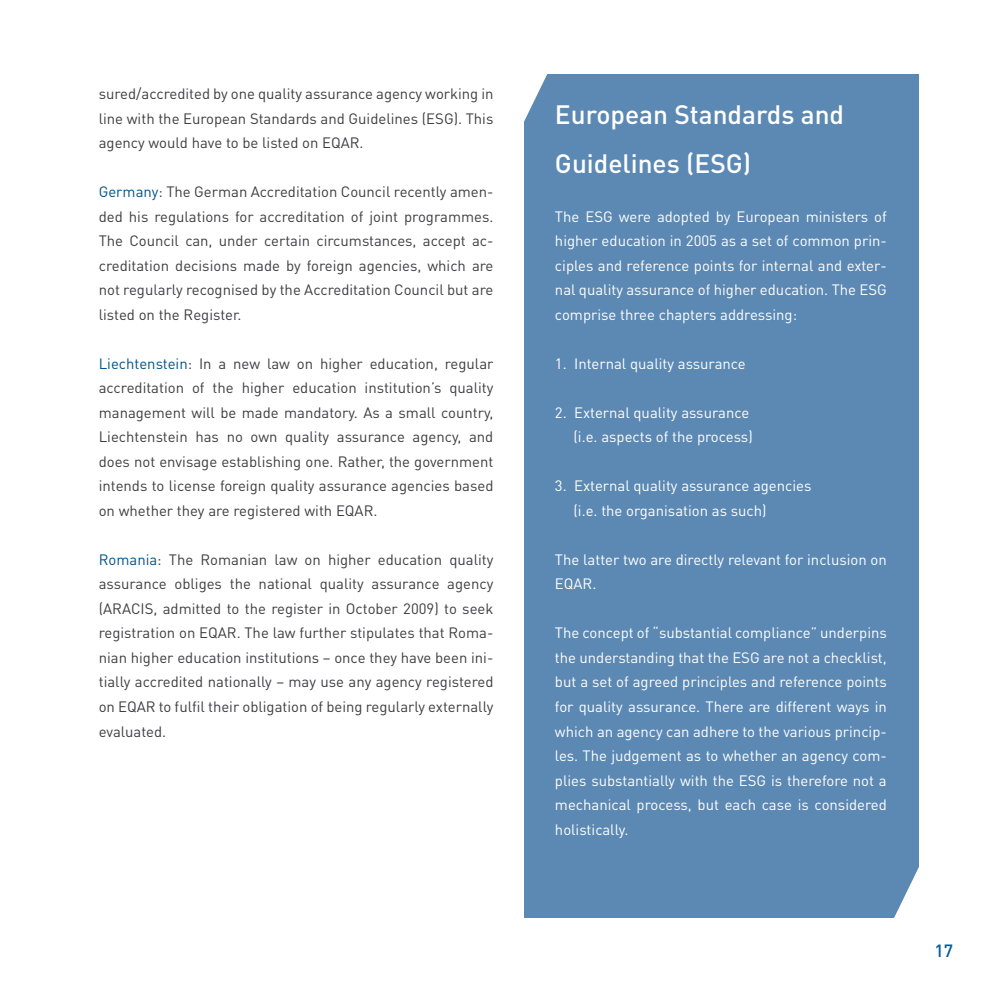
<style>
.page{position:relative;width:993px;height:993px;background:#fff}
.page>*{position:absolute;margin:0;border:0;box-sizing:border-box;transform-origin:0 0}
.t1{font:500 26.25px/49px "DINOT";color:#fff}
.t2{font:500 17.5px "DINOT";color:#005e93}
.t3{font:14.88px/24.5px "DINOT";color:#3e3d40;text-align:justify}
.t4{font:14.88px/24.5px "DINOT";color:#fff;text-align:justify}
.s1{color:#00538a}
</style>
<div class="page">
<div style="left:523px;top:74px;width:395px;height:843px;background:#5c89b3"></div>
<svg style="left:523px;top:74px;width:25px;height:49px"></svg>
<svg style="left:886px;top:855px;width:33px;height:63px"></svg>
<p class="t3" style="left:99px;top:81px;width:396px">sured/accredited by one quality assurance agency working in line with the European Standards and Guidelines (ESG). This agency would have to be listed on EQAR.</p>
<p class="t3" style="left:99px;top:179px;width:396px"><span class="s1">Germany</span>: The German Accreditation Council recently amen&shy;ded his regulations for accreditation of joint programmes.<br>The Council can, under certain circumstances, accept ac&shy;creditation decisions made by foreign agencies, which are not regularly recognised by the Accreditation Council but are listed on the Register.</p>
<p class="t3" style="left:99px;top:350px;width:396px"><span class="s1">Liechtenstein</span>: In a new law on higher education, regular accreditation of the higher education institution’s quality management will be made mandatory. As a small country, Liechtenstein has no own quality assurance agency, and does not envisage establishing one. Rather, the government intends to license foreign quality assurance agencies based on whether they are registered with EQAR.</p>
<p class="t3" style="left:99px;top:546px;width:396px;text-align:left"><span class="s1">Romania</span>: The Romanian law on higher education quality assurance obliges the national quality assurance agency (ARACIS, admitted to the register in October 2009) to seek registration on EQAR. The law further stipulates that Roma&shy;nian higher education institutions – once they have been ini&shy;tially accredited nationally – may use any agency registered on EQAR to fulfil their obligation of being regularly externally evaluated.</p>
<h1 class="t1" style="left:554px;top:88px;width:290px">European Standards and<br>Guidelines (ESG)</h1>
<p class="t4" style="left:554px;top:203px;width:333px">The ESG were adopted by European ministers of higher education in 2005 as a set of common prin&shy;ciples and reference points for internal and exter&shy;nal quality assurance of higher education. The ESG comprise three chapters addressing:</p>
<p class="t4" style="left:554px;top:350px;width:192px">1. Internal quality assurance</p>
<p class="t4" style="left:554px;top:399px;width:199px;text-align:right">2. External quality assurance (i.e. aspects of the process)</p>
<p class="t4" style="left:573px;top:473px;width:239px;text-indent:-19px">3. External quality assurance agencies (i.e. the organisation as such)</p>
<p class="t4" style="left:554px;top:546px;width:333px">The latter two are directly relevant for inclusion on<br>EQAR.</p>
<p class="t4" style="left:554px;top:620px;width:333px">The concept of “substantial compliance” underpins the understanding that the ESG are not a checklist, but a set of agreed principles and reference points for quality assurance. There are different ways in which an agency can adhere to the various princip&shy;les. The judgement as to whether an agency com&shy;plies substantially with the ESG is therefore not a mechanical process, but each case is considered holistically.</p>
<p class="t2" style="left:934px;top:938px;width:20px">17</p>
</div>
